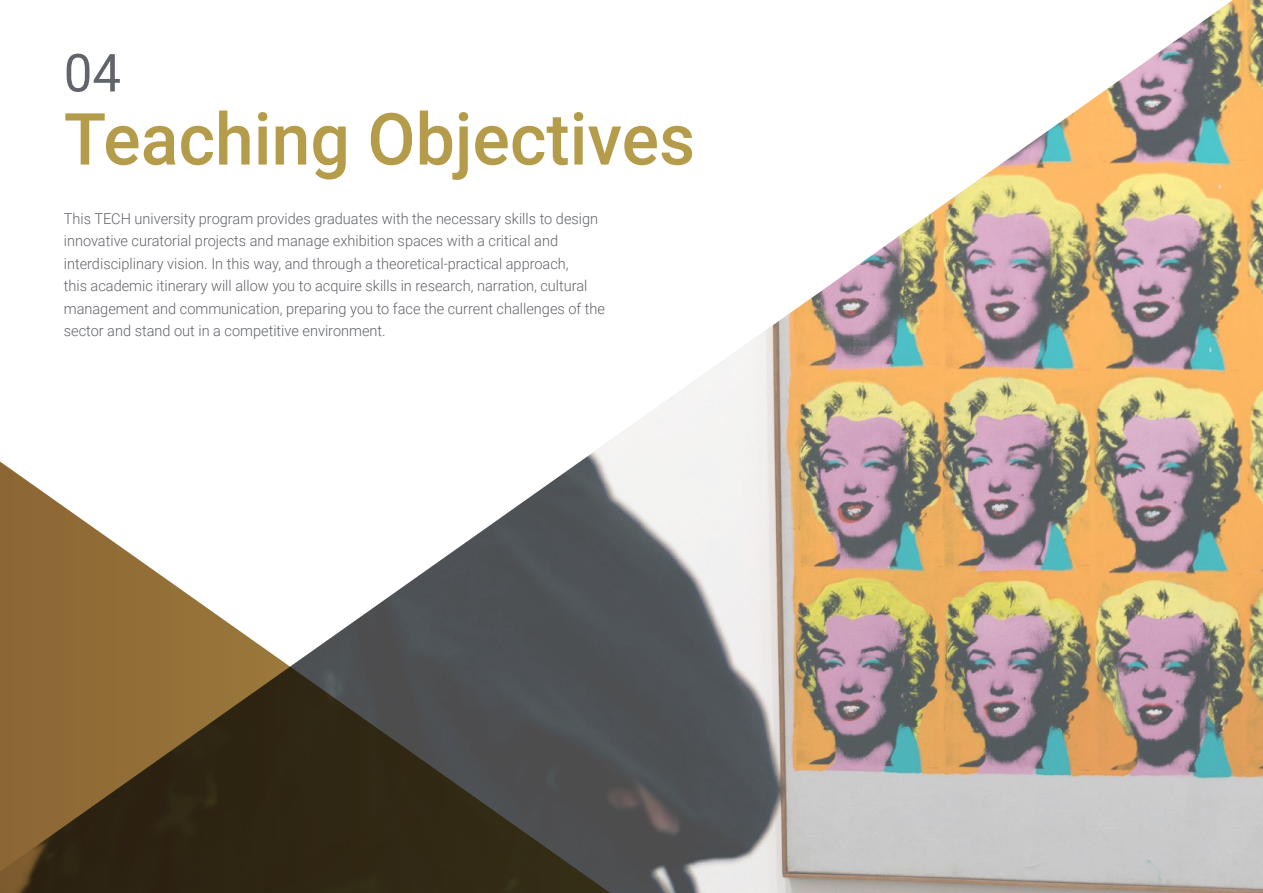
<style>
.page{position:relative;width:1263px;height:893px;background:#fff}
.page>*{position:absolute;margin:0;border:0;box-sizing:border-box;transform-origin:0 0}
.t1{font:500 72px "Roboto";color:#b49c4b}
.t2{font:52.5px "Roboto";color:#61646a}
.t3{font:300 15px/22.5px "Roboto";color:#61646a}
</style>
<div class="page">
<img style="left:603px;top:0;width:660px;height:893px">
<svg style="left:0;top:446px;width:640px;height:447px"></svg>
<h2 class="t2" style="left:64px;top:36px;width:59px">04</h2>
<h1 class="t1" style="left:64px;top:89px;width:633px">Teaching Objectives</h1>
<p class="t3" style="left:64px;top:207px;width:543px">This TECH university program provides graduates with the necessary skills to design innovative curatorial projects and manage exhibition spaces with a critical and interdisciplinary vision. In this way, and through a theoretical-practical approach,<br>this academic itinerary will allow you to acquire skills in research, narration, cultural management and communication, preparing you to face the current challenges of the sector and stand out in a competitive environment.</p>
</div>
